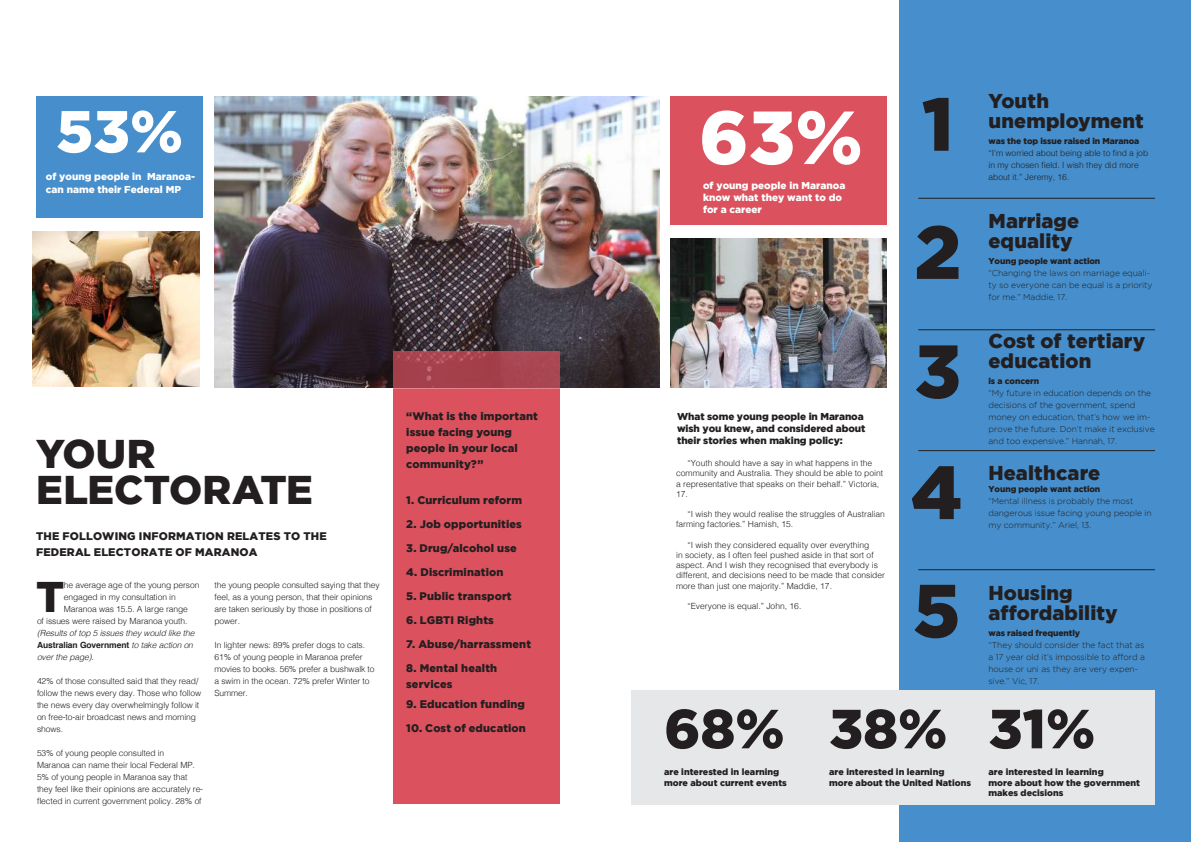
<style>
.page{position:relative;width:1191px;height:842px;background:#fff}
.page>*{position:absolute;margin:0;border:0;box-sizing:border-box;transform-origin:0 0}
.t1{font:900 75px/119.7px "Gotham";color:#231f20}
.t2{font:900 75px "Gotham";color:#fff}
.t3{font:900 59px "Gotham";color:#fff}
.t4{font:900 55px "Gotham";color:#231f20}
.t5{font:900 42.8px "Gotham";color:#231f20}
.t6{font:900 40px/36px "Gotham";color:#231f20}
.t7{font:900 20px/20px "Gotham";letter-spacing:.005em;color:#231f20}
.t8{font:900 11px/16px "Gotham";letter-spacing:.015em;color:#231f20}
.t9{font:900 10px/12px "Gotham";color:#fff}
.t10{font:900 10px/12px "Gotham";letter-spacing:-.01em;color:#231f20}
.t11{font:900 9px/10.8px "Gotham";color:#231f20}
.t12{font:300 8.5px/12px "Helvetica";letter-spacing:-.01em;color:#231f20}
.t13{font:300 8.5px/12px "Gotham";letter-spacing:-.01em;color:#231f20}
.t14{font:900 8.5px "Gotham";letter-spacing:-.01em;color:#231f20}
.t15{font:italic 300 8.5px/12px "Helvetica";letter-spacing:-.01em;color:#231f20}
.s1{font-weight:700;font-style:normal}
</style>
<div class="page">
<div style="left:899px;top:0;width:292px;height:842px;background:#468fcc"></div>
<img style="left:214px;top:96px;width:445px;height:291px">
<img style="left:33px;top:231px;width:166px;height:156px">
<div style="left:670px;top:96px;width:216px;height:128px;background:#dc515e"></div>
<img style="left:670px;top:239px;width:216px;height:148px">
<div style="left:393px;top:389px;width:166px;height:415px;background:#dc515e"></div>
<div style="left:631px;top:690px;width:524px;height:114px;background:#e6e7e9"></div>
<div style="left:36px;top:96px;width:166px;height:122px;background:#468fcc"></div>
<div style="left:393px;top:351px;width:166px;height:38px;background:#a5414c"></div>
<hr style="left:918px;top:198px;width:237px;height:1px;background:#231f20">
<hr style="left:918px;top:329px;width:237px;height:1px;background:#231f20">
<hr style="left:918px;top:569px;width:237px;height:1px;background:#231f20">
<hr style="left:918px;top:450px;width:237px;height:1px;background:#231f20">
<h2 class="t3" style="left:56px;top:109px;width:128px">53%</h2>
<p class="t9" style="left:46px;top:172px;width:151px">of young people in Maranoa&shy;can name their Federal MP</p>
<h3 class="t6" style="left:36px;top:439px;width:278px">YOUR<br>ELECTORATE</h3>
<p class="t8" style="left:36px;top:529px;width:292px">THE FOLLOWING INFORMATION RELATES TO THE<br>FEDERAL ELECTORATE OF MARANOA</p>
<h3 class="t5" style="left:36px;top:581px;width:30px">T</h3>
<p class="t12" style="left:64px;top:580px;width:137px">he average age of the young person</p>
<p class="t12" style="left:214px;top:580px;width:167px">the young people consulted saying that they feel, as a young person, that their opinions are taken seriously by those in positions of power.</p>
<p class="t12" style="left:214px;top:640px;width:162px">In lighter news: 89% prefer dogs to cats.<br>61% of young people in Maranoa prefer movies to books. 56% prefer a bushwalk to a swim in the ocean. 72% prefer Winter to<br>Summer.</p>
<p class="t12" style="left:64px;top:592px;width:113px">engaged in my consultation in</p>
<p class="t12" style="left:64px;top:604px;width:126px">Maranoa was 15.5. A large range</p>
<p class="t12" style="left:37px;top:616px;width:152px">of issues were raised by Maranoa youth.</p>
<p class="t15" style="left:37px;top:628px;width:159px">(Results of top 5 issues they would like the<br><span class="s1">Australian Government</span> to take action on over the page).</p>
<p class="t12" style="left:37px;top:676px;width:166px">42% of those consulted said that they read/ follow the news every day. Those who follow the news every day overwhelmingly follow it on free-to-air broadcast news and morning shows.</p>
<p class="t12" style="left:37px;top:748px;width:168px">53% of young people consulted in<br>Maranoa can name their local Federal MP.<br>5% of young people in Maranoa say that they feel like their opinions are accurately re&shy;flected in current government policy. 28% of</p>
<p class="t8" style="left:406px;top:409px;width:133px">“What is the important issue facing young people in your local community?”</p>
<p class="t8" style="left:406px;top:493px;width:117px">1. Curriculum reform</p>
<p class="t8" style="left:406px;top:517px;width:117px">2. Job opportunities</p>
<p class="t8" style="left:406px;top:541px;width:112px">3. Drug/alcohol use</p>
<p class="t8" style="left:406px;top:565px;width:99px">4. Discrimination</p>
<p class="t8" style="left:406px;top:589px;width:107px">5. Public transport</p>
<p class="t8" style="left:406px;top:613px;width:89px">6. LGBTI Rights</p>
<p class="t8" style="left:406px;top:637px;width:126px">7. Abuse/harrassment</p>
<p class="t8" style="left:406px;top:661px;width:93px">8. Mental health services</p>
<p class="t8" style="left:406px;top:697px;width:120px">9. Education funding</p>
<p class="t8" style="left:406px;top:721px;width:121px">10. Cost of education</p>
<h1 class="t2" style="left:699px;top:109px;width:165px">63%</h1>
<p class="t9" style="left:703px;top:180px;width:144px">of young people in Maranoa know what they want to do for a career</p>
<p class="t10" style="left:677px;top:411px;width:190px">What some young people in Maranoa wish you knew, and considered about their stories when making policy:</p>
<p class="t12" style="left:676px;top:459px;width:208px;line-height:10.2px;text-indent:11px">“Youth should have a say in what happens in the community and Australia. They should be able to point a representative that speaks on their behalf.” Victoria, 17.</p>
<p class="t12" style="left:676px;top:510px;width:210px;line-height:10.2px;text-indent:11px">“I wish they would realise the struggles of Australian farming factories.” Hamish, 15.</p>
<p class="t12" style="left:676px;top:540px;width:210px;line-height:10.2px;text-indent:11px">“I wish they considered equality over everything<br>in society, as I often feel pushed aside in that sort of aspect. And I wish they recognised that everybody is different, and decisions need to be made that consider more than just one majority.” Maddie, 17.</p>
<p class="t12" style="left:687px;top:601px;width:115px">“Everyone is equal.” John, 16.</p>
<h1 class="t1" style="left:914px;top:65px;width:48px;line-height:128.1px">1<br>2</h1>
<h1 class="t1" style="left:911px;top:317px;width:53px;text-align:justify">3<br>4<br>5</h1>
<h3 class="t7" style="left:988px;top:92px;width:157px">Youth unemployment</h3>
<p class="t14" style="left:988px;top:138px;width:152px">was the top issue raised in Maranoa</p>
<p class="t12" style="left:988px;top:148px;width:161px">“I’m worried about being able to find a job in my chosen field. I wish they did more about it.” Jeremy, 16.</p>
<h3 class="t7" style="left:988px;top:212px;width:92px">Marriage equality</h3>
<p class="t14" style="left:988px;top:258px;width:113px">Young people want action</p>
<p class="t13" style="left:988px;top:268px;width:165px">“Changing the laws on marriage equali&shy;ty so everyone can be equal is a priority for me.” Maddie, 17.</p>
<h3 class="t7" style="left:988px;top:332px;width:158px">Cost of tertiary education</h3>
<p class="t14" style="left:988px;top:378px;width:52px">is a concern</p>
<p class="t13" style="left:988px;top:388px;width:168px">“My future in education depends on the decisions of the government, spend money on education, that’s how we im&shy;prove the future. Don’t make it exclusive and too expensive.” Hannah, 17.</p>
<h3 class="t7" style="left:988px;top:464px;width:113px">Healthcare</h3>
<p class="t14" style="left:988px;top:486px;width:113px">Young people want action</p>
<p class="t13" style="left:988px;top:496px;width:165px">“Mental illness is probably the most dangerous issue facing young people in my community.” Ariel, 13.</p>
<h3 class="t7" style="left:988px;top:584px;width:131px">Housing affordability</h3>
<p class="t14" style="left:988px;top:630px;width:93px">was raised frequently</p>
<p class="t13" style="left:988px;top:640px;width:158px">“They should consider the fact that as a 17 year old it’s impossible to afford a house or uni as they are very expen&shy;sive.” Vic, 17.</p>
<h3 class="t4" style="left:664px;top:708px;width:433px">68% 38% 31%</h3>
<p class="t11" style="left:664px;top:767px;width:124px">are interested in learning more about current events</p>
<p class="t11" style="left:829px;top:767px;width:143px">are interested in learning<br>more about the United Nations</p>
<p class="t11" style="left:988px;top:767px;width:153px">are interested in learning<br>more about how the government makes decisions</p>
</div>
